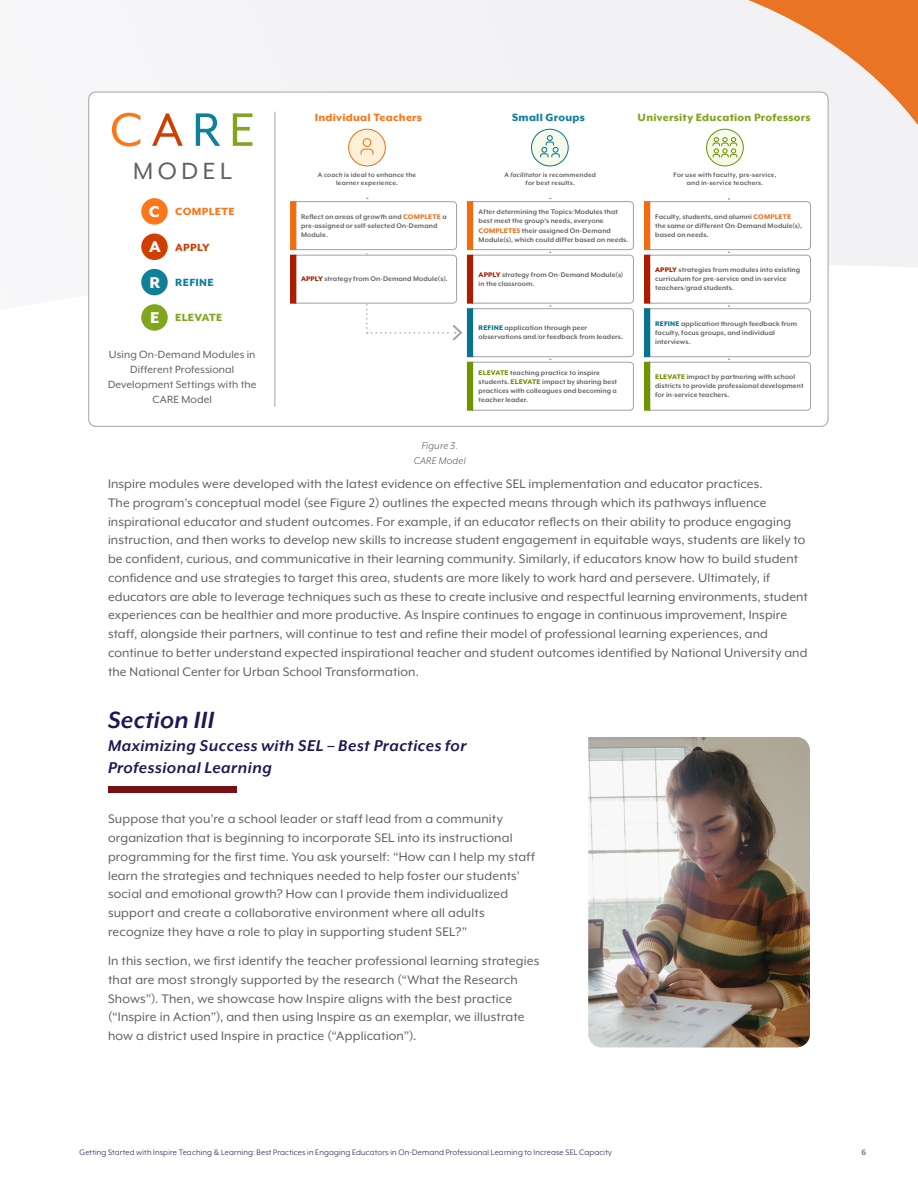
<style>
.page{position:relative;width:918px;height:1188px;background:#fff}
.page>*{position:absolute;margin:0;border:0;box-sizing:border-box;transform-origin:0 0}
.t1{font:54px "Mr Eaves XL Mod OT";color:#fc771a}
.t2{font:italic 700 27px "Mr Eaves XL Mod OT";letter-spacing:.01em;color:#1f1854}
.t3{font:27px "Mr Eaves XL Mod OT";color:#606262}
.t4{font:italic 700 18px/22.5px "Mr Eaves XL Mod OT";letter-spacing:.025em;color:#1f1854}
.t5{font:800 18px "Mr Eaves XL Mod OT";color:#fff}
.t6{font:14.25px/18.8px "Mr Eaves XL Mod OT";letter-spacing:.01em;color:#606262}
.t7{font:800 12.15px "Mr Eaves XL Mod OT";letter-spacing:.025em;color:#81a51f}
.t8{font:800 12.15px "Mr Eaves XL Mod OT";letter-spacing:.025em;color:#fc771a}
.t9{font:800 12.15px "Mr Eaves XL Mod OT";letter-spacing:.025em;color:#0e809a}
.t10{font:12px/15px "Mr Eaves XL Mod OT";letter-spacing:.01em;color:#606262;text-align:center}
.t11{font:800 12px "Mr Eaves XL Mod OT";letter-spacing:.03em;color:#fc771a}
.t12{font:800 12px "Mr Eaves XL Mod OT";letter-spacing:.02em;color:#81a51f}
.t13{font:800 12px "Mr Eaves XL Mod OT";letter-spacing:.03em;color:#0e809a}
.t14{font:800 12px "Mr Eaves XL Mod OT";letter-spacing:.025em;color:#ce4002}
.t15{font:italic 11.25px "Mr Eaves XL Mod OT";letter-spacing:.02em;color:#606262}
.t16{font:9px "Mr Eaves XL Mod OT";letter-spacing:.015em;color:#1f1854}
.t17{font:700 9px "Mr Eaves XL Mod OT";color:#707070}
.t18{font:700 7.8px/9.1px "Mr Eaves XL Mod OT";letter-spacing:.015em;color:#606262}
.t19{font:700 7.35px "Mr Eaves XL Mod OT";letter-spacing:.025em;color:#606262}
.s1{color:#ce4002}
.s2{color:#0e809a}
.s3{color:#81a51f}
.s4{font-style:italic}
.s5{font-weight:800;color:#e97524}
.s6{font-weight:800;color:#ab1c00}
.s7{font-weight:800;color:#08738f}
.s8{font-weight:800;color:#6e9400}
</style>
<div class="page">
<svg style="left:88px;top:0;width:830px;height:358px;fill:#f3f3f6"></svg>
<div style="left:89px;top:92px;width:739px;height:334px;background:#fff;border-radius:7px"></div>
<div style="left:141px;top:198px;width:27px;height:27px;background:#fc771a;border-radius:50%"></div>
<div style="left:141px;top:234px;width:27px;height:26px;background:#cf3f02;border-radius:50%"></div>
<div style="left:141px;top:269px;width:27px;height:26px;background:#108098;border-radius:50%"></div>
<div style="left:141px;top:304px;width:27px;height:27px;background:#81a51d;border-radius:50%"></div>
<hr style="left:275px;top:112px;width:1px;height:295px;background:#a5a3a4">
<div style="left:349px;top:129px;width:36px;height:37px;background:#fff0d9;border-radius:50%"></div>
<div style="left:348px;top:129px;width:38px;height:37px;border:1px solid #f26b0f;border-radius:50%"></div>
<div style="left:363px;top:138px;width:8px;height:9px;border:1px solid #f26b0f;border-radius:50%"></div>
<svg style="left:360px;top:148px;width:14px;height:7px"></svg>
<svg style="left:531px;top:128px;width:38px;height:39px"></svg>
<svg style="left:290px;top:201px;width:5px;height:49px"></svg>
<svg style="left:295px;top:198px;width:167px;height:143px"></svg>
<div style="left:291px;top:255px;width:5px;height:48px;background:#ab1c00"></div>
<div style="left:290px;top:255px;width:6px;height:48px;border:1px solid #ab1c00"></div>
<div style="left:467px;top:201px;width:6px;height:49px;background:#f26b0f"></div>
<div style="left:467px;top:255px;width:6px;height:48px;background:#ab1c00"></div>
<div style="left:467px;top:309px;width:6px;height:48px;background:#08738f"></div>
<svg style="left:472px;top:198px;width:162px;height:213px"></svg>
<div style="left:467px;top:362px;width:6px;height:48px;background:#6e9400"></div>
<div style="left:645px;top:362px;width:5px;height:48px;background:#6e9400"></div>
<div style="left:644px;top:362px;width:6px;height:48px;border:1px solid #6e9400"></div>
<div style="left:645px;top:309px;width:5px;height:48px;background:#08738f"></div>
<div style="left:644px;top:309px;width:6px;height:48px;border:1px solid #08738f"></div>
<div style="left:644px;top:201px;width:6px;height:49px;background:#f26b0f"></div>
<svg style="left:649px;top:198px;width:162px;height:213px"></svg>
<div style="left:645px;top:255px;width:5px;height:48px;background:#ab1c00"></div>
<div style="left:644px;top:255px;width:6px;height:48px;border:1px solid #ab1c00"></div>
<div style="left:108px;top:786px;width:128px;height:7px;background:#761014"></div>
<img style="left:588px;top:737px;width:222px;height:310px">
<svg style="left:706px;top:0;width:212px;height:167px"></svg>
<p class="t1" style="left:110px;top:103px;width:146px">C <span class="s1">A</span><span class="s2">R</span><span class="s3">E</span></p>
<p class="t3" style="left:133px;top:157px;width:100px">M O D E L</p>
<p class="t5" style="left:149px;top:202px;width:12px">C</p>
<p class="t5" style="left:149px;top:238px;width:13px">A</p>
<p class="t5" style="left:149px;top:273px;width:12px">R</p>
<p class="t5" style="left:150px;top:308px;width:11px">E</p>
<p class="t11" style="left:175px;top:206px;width:61px">COMPLETE</p>
<p class="t14" style="left:175px;top:241px;width:36px">APPLY</p>
<p class="t13" style="left:175px;top:276px;width:40px">REFINE</p>
<p class="t12" style="left:175px;top:311px;width:49px">ELEVATE</p>
<p class="t10" style="left:109px;top:346px;width:148px">Using On-Demand Modules in<br>Different Professional</p>
<p class="t10" style="left:108px;top:376px;width:150px">Development Settings with the<br>CARE Model</p>
<p class="t8" style="left:315px;top:112px;width:109px">Individual Teachers</p>
<p class="t9" style="left:512px;top:112px;width:74px">Small Groups</p>
<p class="t7" style="left:638px;top:112px;width:175px">University Education Professors</p>
<p class="t19" style="left:318px;top:171px;width:100px">A <span class="s4">coach</span> is ideal to enhance the</p>
<p class="t19" style="left:336px;top:179px;width:63px">learner experience.</p>
<p class="t18" style="left:301px;top:212px;width:147px">Reflect on areas of growth and <span class="s5">COMPLETE</span> a</p>
<p class="t18" style="left:301px;top:221px;width:138px">pre-assigned or self-selected On-Demand</p>
<p class="t18" style="left:301px;top:230px;width:28px">Module.</p>
<p class="t18" style="left:301px;top:274px;width:148px"><span class="s6">APPLY</span> strategy from On-Demand Module(s).</p>
<p class="t19" style="left:504px;top:171px;width:93px">A <span class="s4">facilitator</span> is recommended</p>
<p class="t19" style="left:526px;top:179px;width:51px">for best results.</p>
<p class="t19" style="left:674px;top:171px;width:104px">For use with faculty, pre-service,</p>
<p class="t19" style="left:687px;top:179px;width:78px">and in-service teachers.</p>
<p class="t18" style="left:479px;top:207px;width:141px">After determining the Topics/Modules that</p>
<p class="t18" style="left:479px;top:217px;width:127px">best meet the group’s needs, everyone</p>
<p class="t18" style="left:479px;top:226px;width:134px"><span class="s5">COMPLETES</span> their assigned On-Demand</p>
<p class="t18" style="left:479px;top:235px;width:151px">Module(s), which could differ based on needs.</p>
<p class="t18" style="left:655px;top:212px;width:148px">Faculty, students, and alumni <span class="s5">COMPLETE </span>the same or different On-Demand Module(s),</p>
<p class="t18" style="left:655px;top:230px;width:55px">based on needs.</p>
<p class="t18" style="left:479px;top:270px;width:146px"><span class="s6">APPLY</span> strategy from On-Demand Module(s)</p>
<p class="t18" style="left:479px;top:279px;width:57px">in the classroom.</p>
<p class="t18" style="left:479px;top:323px;width:146px"><span class="s7">REFINE</span> application through peer observations and/or feedback from leaders.</p>
<p class="t18" style="left:655px;top:265px;width:147px"><span class="s6">APPLY</span> strategies from modules into existing</p>
<p class="t18" style="left:655px;top:274px;width:133px">curriculum for pre-service and in-service</p>
<p class="t18" style="left:655px;top:284px;width:80px">teachers/grad students.</p>
<p class="t18" style="left:655px;top:319px;width:144px"><span class="s7">REFINE</span> application through feedback from</p>
<p class="t18" style="left:655px;top:328px;width:121px">faculty, focus groups, and individual</p>
<p class="t18" style="left:655px;top:337px;width:37px">interviews.</p>
<p class="t18" style="left:479px;top:368px;width:140px"><span class="s8">ELEVATE</span> teaching practice to inspire students. <span class="s8">ELEVATE</span> impact by sharing best practices with colleagues and becoming a teacher leader.</p>
<p class="t18" style="left:655px;top:372px;width:142px"><span class="s8">ELEVATE</span> impact by partnering with school</p>
<p class="t18" style="left:655px;top:381px;width:150px">districts to provide professional development</p>
<p class="t18" style="left:655px;top:390px;width:76px">for in-service teachers.</p>
<p class="t15" style="left:422px;top:440px;width:38px">Figure 3.</p>
<p class="t15" style="left:414px;top:455px;width:53px">CARE Model</p>
<p class="t6" style="left:108px;top:475px;width:701px">Inspire modules were developed with the latest evidence on effective SEL implementation and educator practices.<br>The program’s conceptual model (see Figure 2) outlines the expected means through which its pathways influence inspirational educator and student outcomes. For example, if an educator reflects on their ability to produce engaging instruction, and then works to develop new skills to increase student engagement in equitable ways, students are likely to be confident, curious, and communicative in their learning community. Similarly, if educators know how to build student confidence and use strategies to target this area, students are more likely to work hard and persevere. Ultimately, if educators are able to leverage techniques such as these to create inclusive and respectful learning environments, student experiences can be healthier and more productive. As Inspire continues to engage in continuous improvement, Inspire staff, alongside their partners, will continue to test and refine their model of professional learning experiences, and continue to better understand expected inspirational teacher and student outcomes identified by National University and the National Center for Urban School Transformation.</p>
<p class="t2" style="left:108px;top:707px;width:108px">Section III</p>
<p class="t4" style="left:108px;top:734px;width:360px">Maximizing Success with SEL – Best Practices for<br>Professional Learning</p>
<p class="t6" style="left:108px;top:810px;width:429px">Suppose that you’re a school leader or staff lead from a community organization that is beginning to incorporate SEL into its instructional programming for the first time. You ask yourself: “How can I help my staff learn the strategies and techniques needed to help foster our students’ social and emotional growth? How can I provide them individualized support and create a collaborative environment where all adults recognize they have a role to play in supporting student SEL?”</p>
<p class="t6" style="left:108px;top:952px;width:433px">In this section, we first identify the teacher professional learning strategies that are most strongly supported by the research (“What the Research Shows”). Then, we showcase how Inspire aligns with the best practice (“Inspire in Action”), and then using Inspire as an exemplar, we illustrate how a district used Inspire in practice (“Application”).</p>
<p class="t16" style="left:80px;top:1148px;width:534px">Getting Started with Inspire Teaching &amp; Learning: Best Practices in Engaging Educators in On-Demand Professional Learning to Increase SEL Capacity</p>
<p class="t17" style="left:862px;top:1148px;width:6px">6</p>
</div>
